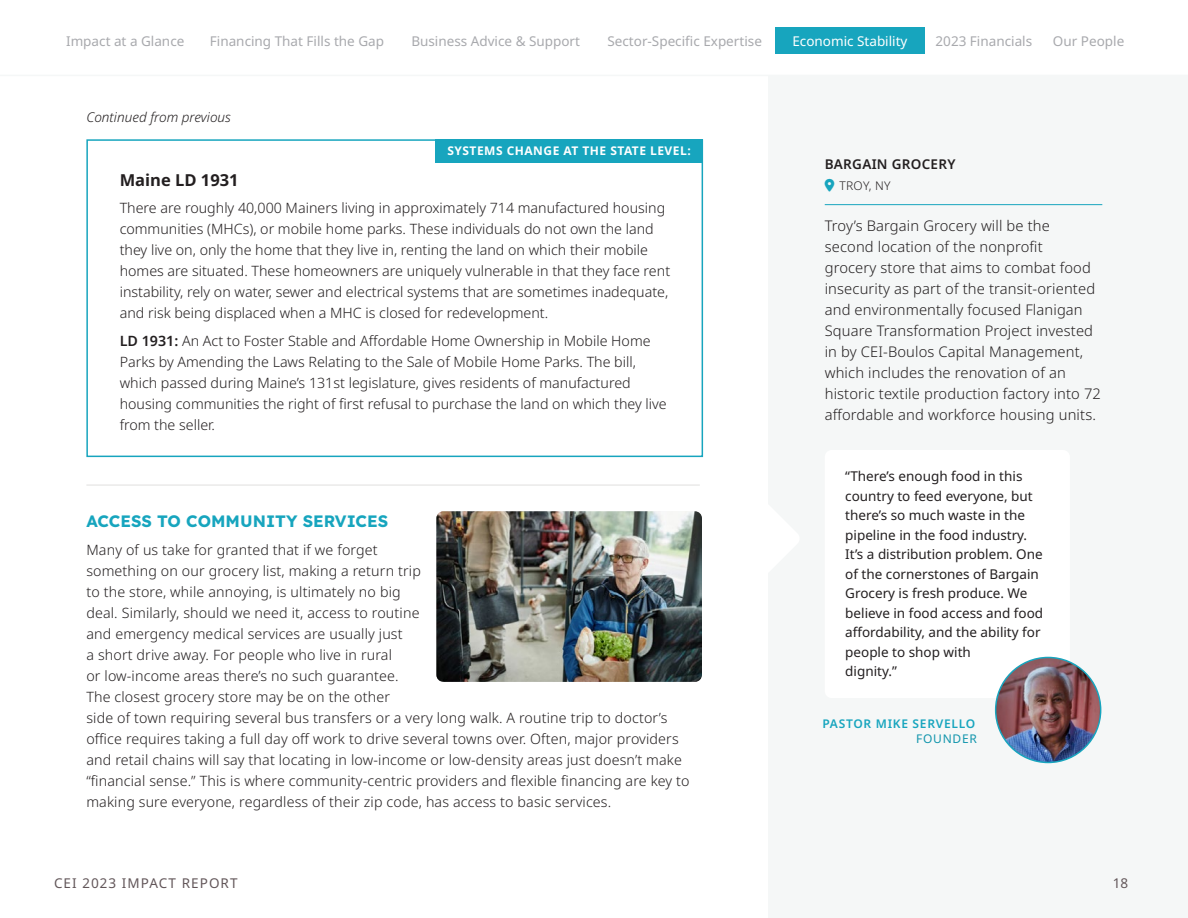
<style>
.page{position:relative;width:1188px;height:918px;background:#fff}
.page>*{position:absolute;margin:0;border:0;box-sizing:border-box;transform-origin:0 0}
.H3_-_Subhead__Small_All_Caps{font:16.5px "Lexend";color:#17a5be}
.H5_-_Subhead__Systems_Change{font:700 16.5px "Noto Sans";color:#231f20}
.P1_-_Regular__Black{font:300 14.7px/21px "Noto Sans";letter-spacing:.01em;color:#231f20}
.P1_-_Regular__Black-2{font:300 14.25px/21px "Noto Sans";letter-spacing:.01em;color:#231f20}
.H5_-_Subhead__Systems_Change-2{font:300 14.25px/21px "Noto Sans";color:#231f20}
.t1{font:13.5px/19.5px "Noto Sans";color:#231f20}
.t2{font:13.5px "Noto Sans";color:#a8a9ad}
.t3{font:13.5px "Noto Sans";letter-spacing:.08em;color:#625659}
.P1_-_Regular__Black-3{font:italic 300 13.5px "Noto Sans";color:#231f20}
.t4{font:13.5px "Noto Sans";color:#fff}
.P1_-_Regular__Black-4{font:600 13.5px "Noto Sans";letter-spacing:.02em;color:#231f20}
.P1_-_Regular__Black-5{font:700 12px "Noto Sans";letter-spacing:.04em;color:#fff}
.Quote__Prn_Name___Title{font:600 12px/15px "Noto Sans";letter-spacing:.06em;color:#17a5be;text-align:right}
.P1_-_Regular__Black-6{font:300 12px "Noto Sans";letter-spacing:.02em;color:#231f20}
.s1{font-weight:600}
.s2{font-weight:400;color:#1396ad}
</style>
<div class="page">
<hr style="left:0;top:75px;width:1188px;height:1px;background:#f5f7f7">
<div style="left:769px;top:76px;width:419px;height:842px;background:#f5f7f7"></div>
<div style="left:86px;top:139px;width:617px;height:318px;border:2px solid #17a5be"></div>
<div style="left:435px;top:139px;width:268px;height:24px;background:#17a5be"></div>
<hr style="left:86px;top:485px;width:614px;height:1px;background:#e0dfde">
<hr style="left:825px;top:204px;width:277px;height:1px;background:#17a5be">
<div style="left:825px;top:450px;width:245px;height:248px;background:#fff;border-radius:7px"></div>
<img style="left:996px;top:657px;width:105px;height:105px;border-radius:52px">
<div style="left:995px;top:657px;width:106px;height:106px;border:2px solid #17a5be;border-radius:50%"></div>
<img style="left:436px;top:511px;width:266px;height:171px">
<div style="left:775px;top:28px;width:149px;height:26px;background:#17a5be"></div>
<p class="t2" style="left:66px;top:31px;width:120px">Impact at a Glance</p>
<p class="t2" style="left:210px;top:31px;width:176px">Financing That Fills the Gap</p>
<p class="t2" style="left:411px;top:31px;width:170px">Business Advice &amp; Support</p>
<p class="t2" style="left:607px;top:31px;width:156px">Sector-Specific Expertise</p>
<p class="t4" style="left:792px;top:31px;width:117px">Economic Stability</p>
<p class="t2" style="left:936px;top:31px;width:98px">2023 Financials</p>
<p class="t2" style="left:1053px;top:31px;width:73px">Our People</p>
<p class="P1_-_Regular__Black-3" style="left:86px;top:108px;width:146px">Continued from previous</p>
<p class="P1_-_Regular__Black-5" style="left:448px;top:142px;width:245px">SYSTEMS CHANGE AT THE STATE LEVEL:</p>
<p class="H5_-_Subhead__Systems_Change" style="left:120px;top:168px;width:121px">Maine LD 1931</p>
<p class="H5_-_Subhead__Systems_Change-2" style="left:120px;top:198px;width:552px">There are roughly 40,000 Mainers living in approximately 714 manufactured housing communities (MHCs), or mobile home parks. These individuals do not own the land they live on, only the home that they live in, renting the land on which their mobile homes are situated. These homeowners are uniquely vulnerable in that they face rent instability, rely on water, sewer and electrical systems that are sometimes inadequate, and risk being displaced when a MHC is closed for redevelopment.</p>
<p class="P1_-_Regular__Black-2" style="left:120px;top:331px;width:548px"><span class="s1">LD 1931:</span> An Act to Foster Stable and Affordable Home Ownership in Mobile Home Parks by Amending the Laws Relating to the Sale of Mobile Home Parks. The bill, which passed during Maine’s 131st legislature, gives residents of manufactured housing communities the right of first refusal to purchase the land on which they live from the seller.</p>
<p class="H3_-_Subhead__Small_All_Caps" style="left:86px;top:509px;width:303px">ACCESS TO COMMUNITY SERVICES</p>
<p class="P1_-_Regular__Black-2" style="left:86px;top:540px;width:605px">Many of us take for granted that if we forget<br>something on our grocery list, making a return trip<br>to the store, while annoying, is ultimately no big<br>deal. Similarly, should we need it, access to routine<br>and emergency medical services are usually just<br>a short drive away. For people who live in rural<br>or low-income areas there’s no such guarantee.<br>The closest grocery store may be on the other<br>side of town requiring several bus transfers or a very long walk. A routine trip to doctor’s office requires taking a full day off work to drive several towns over. Often, major providers and retail chains will say that locating in low-income or low-density areas just doesn’t make “financial sense.” This is where community-centric providers and flexible financing are key to making sure everyone, regardless of their zip code, has access to basic services.</p>
<p class="t3" style="left:54px;top:874px;width:185px">CEI 2023 IMPACT REPORT</p>
<p class="P1_-_Regular__Black-4" style="left:825px;top:155px;width:132px">BARGAIN GROCERY</p>
<p class="P1_-_Regular__Black-6" style="left:840px;top:177px;width:53px">TROY, NY</p>
<p class="P1_-_Regular__Black" style="left:825px;top:216px;width:278px">Troy’s Bargain Grocery will be the second location of the nonprofit<br>grocery store that aims to combat food insecurity as part of the transit-oriented and environmentally focused Flanigan Square Transformation Project invested in by CEI-Boulos Capital Management, which includes the renovation of an historic textile production factory into 72 affordable and workforce housing units.</p>
<p class="t1" style="left:845px;top:467px;width:199px">“There’s enough food in this country to feed everyone, but there’s so much waste in the pipeline in the food industry.<br>It’s a distribution problem. One of the cornerstones of Bargain<br>Grocery is fresh produce. We believe in food access and food affordability, and the ability for people to shop with<br>dignity.”</p>
<p class="Quote__Prn_Name___Title" style="left:822px;top:716px;width:156px">PASTOR MIKE SERVELLO<br><span class="s2">FOUNDER</span></p>
<p class="t3" style="left:1113px;top:874px;width:17px">18</p>
</div>
